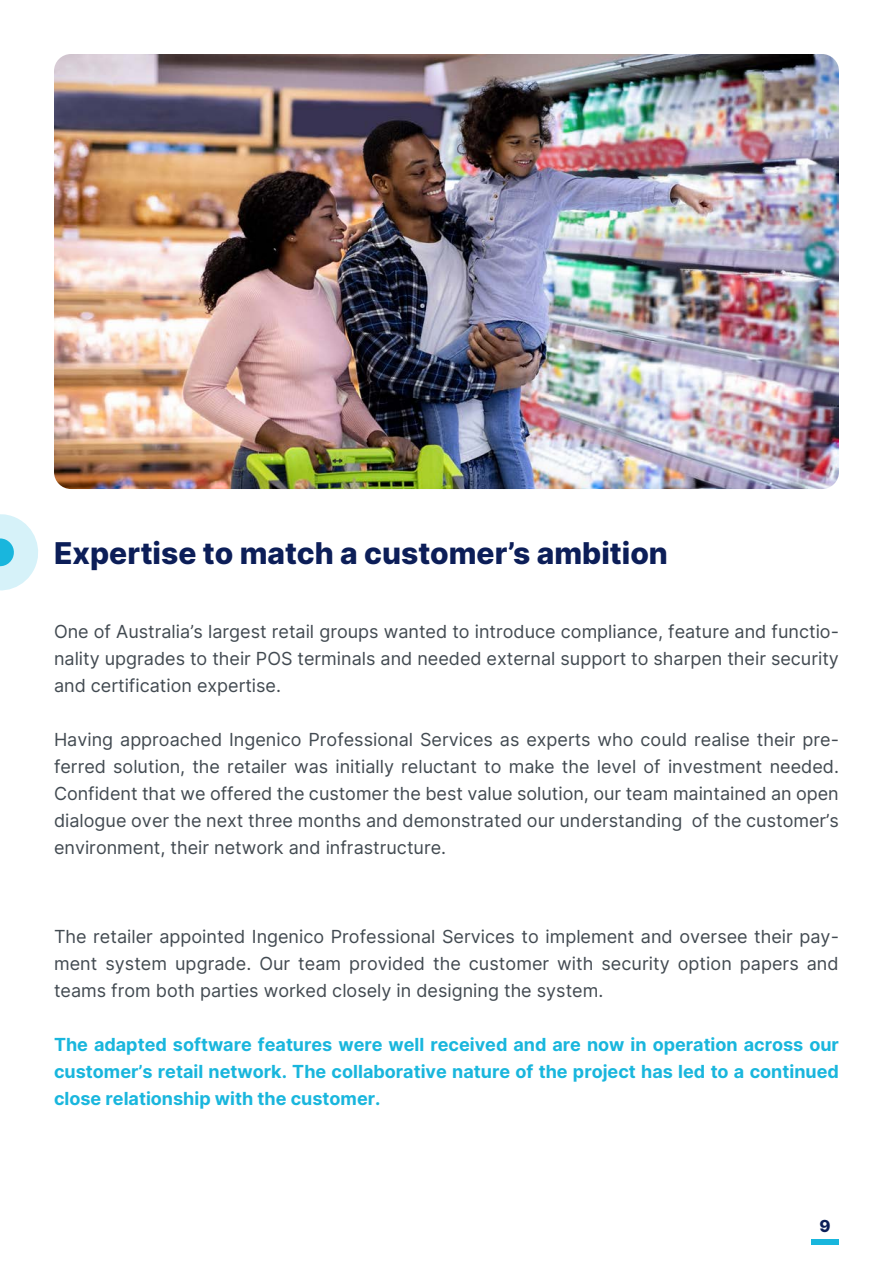
<style>
.page{position:relative;width:893px;height:1263px;background:#fff}
.page>*{position:absolute;margin:0;border:0;box-sizing:border-box;transform-origin:0 0}
.t1{font:800 30px "Inter";color:#0c1e58}
.t2{font:18px/27px "Inter";color:#424a51;text-align:justify}
.t3{font:700 18px/27px "Inter";color:#19b6dd;text-align:justify}
.t4{font:800 16.5px "Inter";color:#0c1e58}
</style>
<div class="page">
<div style="left:811px;top:1238px;width:28px;height:6px;background:#19b6dd"></div>
<img style="left:54px;top:54px;width:785px;height:435px">
<svg style="left:0;top:514px;width:38px;height:77px"></svg>
<p class="t1" style="left:54px;top:531px;width:615px">Expertise to match a customer’s ambition</p>
<p class="t2" style="left:54px;top:618px;width:786px">One of Australia’s largest retail groups wanted to introduce compliance, feature and functio&shy;nality upgrades to their POS terminals and needed external support to sharpen their security and certification expertise.</p>
<p class="t2" style="left:54px;top:726px;width:786px">Having approached Ingenico Professional Services as experts who could realise their pre&shy;ferred solution, the retailer was initially reluctant to make the level of investment needed.<br>Confident that we offered the customer the best value solution, our team maintained an open dialogue over the next three months and demonstrated our understanding of the customer’s environment, their network and infrastructure.</p>
<p class="t2" style="left:54px;top:922px;width:786px">The retailer appointed Ingenico Professional Services to implement and oversee their pay&shy;ment system upgrade. Our team provided the customer with security option papers and teams from both parties worked closely in designing the system.</p>
<p class="t3" style="left:54px;top:1030px;width:786px">The adapted software features were well received and are now in operation across our customer’s retail network. The collaborative nature of the project has led to a continued close relationship with the customer.</p>
<p class="t4" style="left:820px;top:1214px;width:13px">9</p>
</div>
